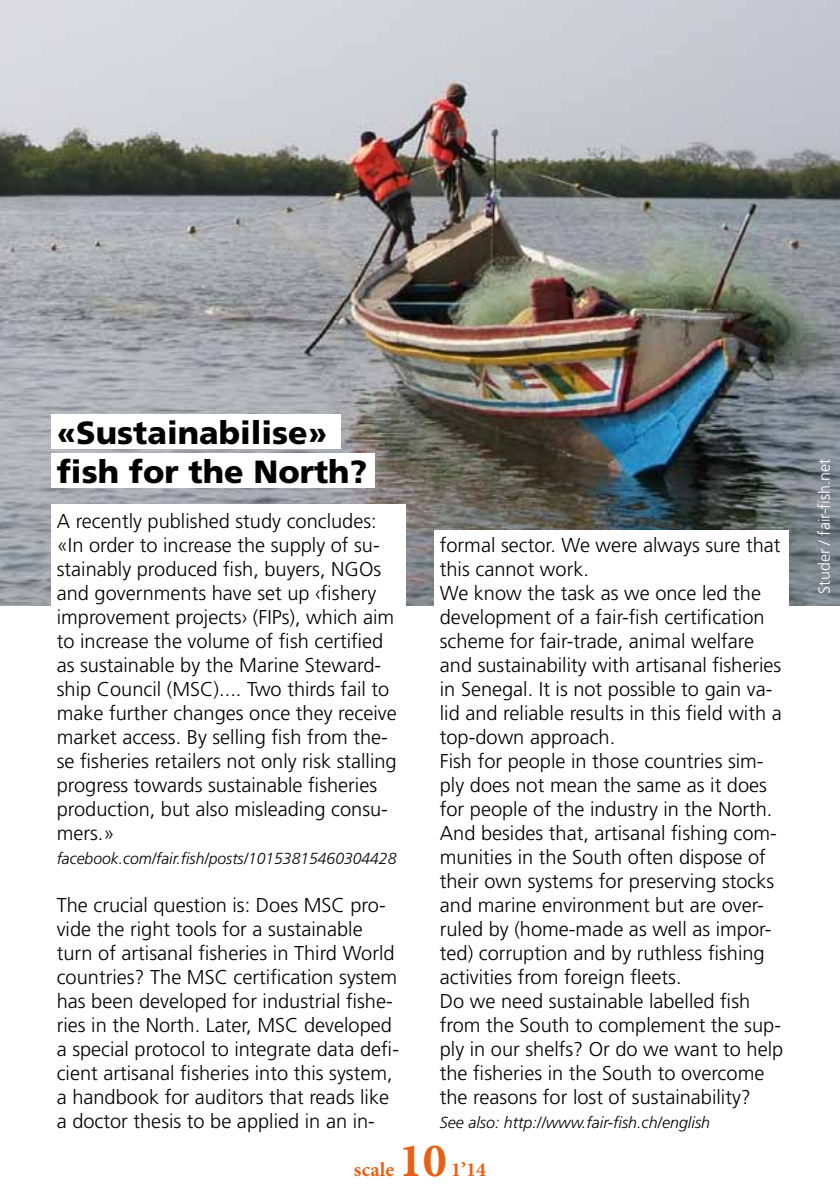
<style>
.page{position:relative;width:840px;height:1191px;background:#fff}
.page>*{position:absolute;margin:0;border:0;box-sizing:border-box;transform-origin:0 0}
.t1{font:700 48px "Minion Pro";color:#e96015}
.t2{font:900 32px/38.4px "Frutiger";color:#000}
.t3{font:300 20px/24px "Frutiger";color:#000}
.t4{font:700 20px "Minion Pro";letter-spacing:.005em;color:#e96015}
.t5{font:italic 300 16px "Frutiger";color:#000}
.t6{font:300 16px "Frutiger";color:#fff}
</style>
<div class="page">
<img style="left:0;top:0;width:839px;height:605px">
<div style="left:51px;top:504px;width:354px;height:215px;background:#fff"></div>
<div style="left:434px;top:531px;width:354px;height:239px;background:#fff"></div>
<div style="left:51px;top:414px;width:289px;height:34px;background:#fff"></div>
<div style="left:51px;top:454px;width:323px;height:34px;background:#fff"></div>
<h2 class="t2" style="left:57px;top:413px;width:312px">«Sustainabilise» fish for the North?</h2>
<p class="t3" style="left:57px;top:509px;width:341px">A recently published study concludes: «In order to increase the supply of su&shy;stainably produced fish, buyers, NGOs and governments have set up ‹fishery improvement projects› (FIPs), which aim to increase the volume of fish certified as sustainable by the Marine Steward&shy;ship Council (MSC).... Two thirds fail to make further changes once they receive market access. By selling fish from the&shy;se fisheries retailers not only risk stalling progress towards sustainable fisheries production, but also misleading consu&shy;mers.»</p>
<p class="t5" style="left:57px;top:849px;width:341px">facebook.com/fair.fish/posts/10153815460304428</p>
<p class="t3" style="left:57px;top:893px;width:343px">The crucial question is: Does MSC pro&shy;vide the right tools for a sustainable turn of artisanal fisheries in Third World countries? The MSC certification system has been developed for industrial fishe&shy;ries in the North. Later, MSC developed a special protocol to integrate data defi&shy;cient artisanal fisheries into this system, a handbook for auditors that reads like a doctor thesis to be applied in an in-</p>
<p class="t3" style="left:439px;top:533px;width:345px">formal sector. We were always sure that this cannot work.<br>We know the task as we once led the development of a fair-fish certification scheme for fair-trade, animal welfare and sustainability with artisanal fisheries in Senegal. It is not possible to gain va&shy;lid and reliable results in this field with a top-down approach.<br>Fish for people in those countries sim&shy;ply does not mean the same as it does for people of the industry in the North.<br>And besides that, artisanal fishing com&shy;munities in the South often dispose of their own systems for preserving stocks and marine environment but are over&shy;ruled by (home-made as well as impor&shy;ted) corruption and by ruthless fishing activities from foreign fleets.<br>Do we need sustainable labelled fish from the South to complement the sup&shy;ply in our shelfs? Or do we want to help the fisheries in the South to overcome the reasons for lost of sustainability?</p>
<p class="t5" style="left:439px;top:1113px;width:271px">See also: http://www.fair-fish.ch/english</p>
<p class="t4" style="left:354px;top:1156px;width:42px">scale</p>
<h1 class="t1" style="left:398px;top:1127px;width:49px">10</h1>
<p class="t4" style="left:451px;top:1156px;width:36px">1’14</p>
<p class="t6" style="left:814px;top:593px;width:137px;rotate:-90deg">Studer / fair-fish.net</p>
</div>
